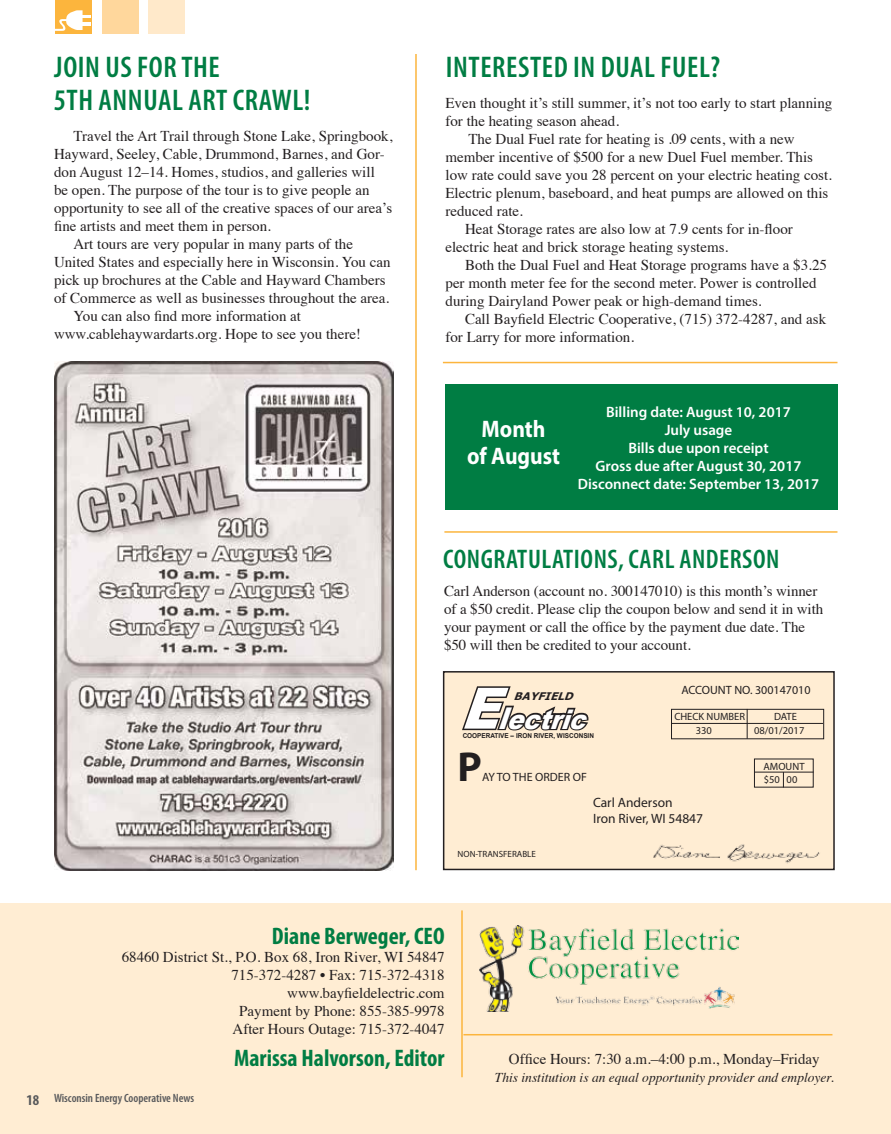
<style>
.page{position:relative;width:891px;height:1134px;background:#fff}
.page>*{position:absolute;margin:0;border:0;box-sizing:border-box;transform-origin:0 0}
.t1{font:700 42px "Myriad Pro";color:#231f20}
.t2{font:600 condensed 30px/33px "Myriad Pro";letter-spacing:.02em;color:#007d43}
.t3{font:600 condensed 27px "Myriad Pro";letter-spacing:.02em;color:#007d43}
.t4{font:italic 900 27px "Arial";color:#fff;scale:.9 1}
.t5{font:700 condensed 24px "Myriad Pro";color:#007d43}
.t6{font:700 24px/27px "Myriad Pro";color:#fff;text-align:center;scale:.9 1}
.t7{font:15px/18px "Times";color:#231f20;text-align:right}
.t8{font:600 15px/18px "Myriad Pro";color:#fff;text-align:center}
.t9{font:italic 13.5px "Times";color:#231f20}
.t10{font:13.5px/16.2px "Myriad Pro";color:#231f20}
.t11{font:12px "Myriad Pro";color:#231f20}
.t12{font:600 condensed 12px "Myriad Pro";color:#58595b}
.t13{font:10.5px/13.4px "Myriad Pro";color:#231f20}
.t14{font:italic 700 10.5px "Verdana";color:#231f20}
.t15{font:9px "Myriad Pro";color:#231f20}
.t16{font:700 6.75px "Arial";color:#231f20;scale:.95 1}
.s1{font-size:57px}
.s2{font-size:30px}
.s3{font-weight:700;font-size:15px}
</style>
<div class="page">
<div style="left:445px;top:384px;width:392px;height:126px;background:#007d43"></div>
<div style="left:0;top:903px;width:891px;height:231px;background:#ffedd3"></div>
<div style="left:56px;top:0;width:36px;height:34px;background:#fcb53d"></div>
<div style="left:102px;top:0;width:37px;height:34px;background:#ffd79c"></div>
<div style="left:148px;top:0;width:37px;height:34px;background:#ffe9ca"></div>
<hr style="left:461px;top:910px;width:2px;height:167px;background:#fcb53d">
<hr style="left:463px;top:1034px;width:369px;height:1px;background:#fcb53d">
<svg style="left:55px;top:10px;width:35px;height:21px"></svg>
<div style="left:444px;top:672px;width:390px;height:197px;background:#ffedd3"></div>
<div style="left:443px;top:671px;width:392px;height:199px;border:2px solid #231f20"></div>
<div style="left:671px;top:709px;width:153px;height:30px;border:1px solid #231f20"></div>
<hr style="left:671px;top:723px;width:152px;height:1px;background:#231f20">
<hr style="left:747px;top:709px;width:1px;height:30px;background:#231f20">
<div style="left:754px;top:759px;width:60px;height:29px;border:1px solid #231f20"></div>
<hr style="left:754px;top:772px;width:60px;height:1px;background:#231f20">
<svg style="left:783px;top:772px;width:1px;height:16px"></svg>
<svg style="left:462px;top:686px;width:127px;height:45px"></svg>
<img style="left:637px;top:844px;width:194px;height:25px">
<img style="left:479px;top:926px;width:259px;height:86px">
<hr style="left:444px;top:531px;width:393px;height:2px;background:#fcb53d">
<hr style="left:415px;top:54px;width:2px;height:816px;background:#fcb53d">
<img style="left:54px;top:362px;width:339px;height:508px">
<hr style="left:443px;top:362px;width:394px;height:1px;background:#fcb53d">
<h2 class="t2" style="left:54px;top:50px;width:258px">JOIN US FOR THE<br>5TH ANNUAL ART CRAWL!</h2>
<p class="t7" style="left:74px;top:126px;width:321px">Travel the Art Trail through Stone Lake, Springbook,</p>
<p class="t7" style="left:54px;top:144px;width:332px">Hayward, Seeley, Cable, Drummond, Barnes, and Gor-</p>
<p class="t7" style="left:54px;top:162px;width:322px">don August 12–14. Homes, studios, and galleries will</p>
<p class="t7" style="left:54px;top:180px;width:317px">be open. The purpose of the tour is to give people an</p>
<p class="t7" style="left:54px;top:198px;width:340px">opportunity to see all of the creative spaces of our area’s</p>
<p class="t7" style="left:54px;top:216px;width:219px">fine artists and meet them in person.</p>
<p class="t7" style="left:74px;top:234px;width:281px">Art tours are very popular in many parts of the</p>
<p class="t7" style="left:54px;top:252px;width:338px">United States and especially here in Wisconsin. You can</p>
<p class="t7" style="left:54px;top:270px;width:333px">pick up brochures at the Cable and Hayward Chambers</p>
<p class="t7" style="left:54px;top:288px;width:337px">of Commerce as well as businesses throughout the area.</p>
<p class="t7" style="left:74px;top:306px;width:229px">You can also find more information at</p>
<p class="t7" style="left:54px;top:324px;width:308px">www.cablehaywardarts.org. Hope to see you there!</p>
<h2 class="t2" style="left:446px;top:50px;width:276px">INTERESTED IN DUAL FUEL?</h2>
<p class="t7" style="left:446px;top:93px;width:388px">Even thought it’s still summer, it’s not too early to start planning</p>
<p class="t7" style="left:446px;top:111px;width:175px">for the heating season ahead.</p>
<p class="t7" style="left:468px;top:129px;width:328px">The Dual Fuel rate for heating is .09 cents, with a new</p>
<p class="t7" style="left:446px;top:147px;width:369px">member incentive of $500 for a new Duel Fuel member. This</p>
<p class="t7" style="left:446px;top:165px;width:388px">low rate could save you 28 percent on your electric heating cost.</p>
<p class="t7" style="left:446px;top:183px;width:384px">Electric plenum, baseboard, and heat pumps are allowed on this</p>
<p class="t7" style="left:446px;top:201px;width:79px">reduced rate.</p>
<p class="t7" style="left:465px;top:219px;width:329px">Heat Storage rates are also low at 7.9 cents for in-floor</p>
<p class="t7" style="left:446px;top:237px;width:284px">electric heat and brick storage heating systems.</p>
<p class="t7" style="left:465px;top:255px;width:364px">Both the Dual Fuel and Heat Storage programs have a $3.25</p>
<p class="t7" style="left:446px;top:273px;width:373px">per month meter fee for the second meter. Power is controlled</p>
<p class="t7" style="left:446px;top:291px;width:318px">during Dairyland Power peak or high-demand times.</p>
<p class="t7" style="left:465px;top:309px;width:363px">Call Bayfield Electric Cooperative, (715) 372-4287, and ask</p>
<p class="t7" style="left:446px;top:327px;width:190px">for Larry for more information.</p>
<h3 class="t6" style="left:467px;top:415px;width:105px">Month<br>of August</h3>
<p class="t8" style="left:578px;top:402px;width:243px">Billing date: August 10, 2017<br>July usage<br>Bills due upon receipt<br>Gross due after August 30, 2017<br>Disconnect date: September 13, 2017</p>
<h3 class="t3" style="left:443px;top:543px;width:338px">CONGRATULATIONS, CARL ANDERSON</h3>
<p class="t7" style="left:444px;top:581px;width:381px;text-align:left">Carl Anderson (account no. 300147010) is this month’s winner of a $50 credit. Please clip the coupon below and send it in with your payment or call the office by the payment due date. The $50 will then be credited to your account.</p>
<h3 class="t4" style="left:460px;top:699px;width:154px"><span class="s1">E</span><span class="s2">l</span>ectric</h3>
<p class="t16" style="left:463px;top:731px;width:140px">COOPERATIVE – IRON RIVER, WISCONSIN</p>
<p class="t14" style="left:514px;top:689px;width:65px">BAYFIELD</p>
<h1 class="t1" style="left:458px;top:739px;width:26px">P</h1>
<p class="t11" style="left:482px;top:770px;width:106px">AY TO THE ORDER OF</p>
<p class="t11" style="left:681px;top:683px;width:131px">ACCOUNT NO. 300147010</p>
<p class="t13" style="left:674px;top:710px;width:72px">CHECK NUMBER</p>
<p class="t13" style="left:774px;top:710px;width:24px">DATE</p>
<p class="t13" style="left:696px;top:724px;width:18px">330</p>
<p class="t13" style="left:754px;top:724px;width:52px">08/01/2017</p>
<p class="t13" style="left:764px;top:760px;width:42px">AMOUNT $50 00</p>
<p class="t15" style="left:458px;top:849px;width:80px">NON-TRANSFERABLE</p>
<p class="t10" style="left:593px;top:794px;width:112px">Carl Anderson<br>Iron River, WI 54847</p>
<h3 class="t5" style="left:272px;top:921px;width:174px">Diane Berweger, CEO</h3>
<p class="t7" style="left:122px;top:946px;width:324px">68460 District St., P.O. Box 68, Iron River, WI 54847<br>715-372-4287 • Fax: 715-372-4318 www.bayfieldelectric.com<br>Payment by Phone: 855-385-9978<br>After Hours Outage: 715-372-4047</p>
<p class="t12" style="left:27px;top:1091px;width:169px"><span class="s3">18</span> Wisconsin Energy Cooperative News</p>
<h3 class="t5" style="left:234px;top:1043px;width:212px">Marissa Halvorson, Editor</h3>
<p class="t7" style="left:509px;top:1049px;width:312px">Office Hours: 7:30 a.m.–4:00 p.m., Monday–Friday</p>
<p class="t9" style="left:495px;top:1066px;width:340px">This institution is an equal opportunity provider and employer.</p>
</div>
